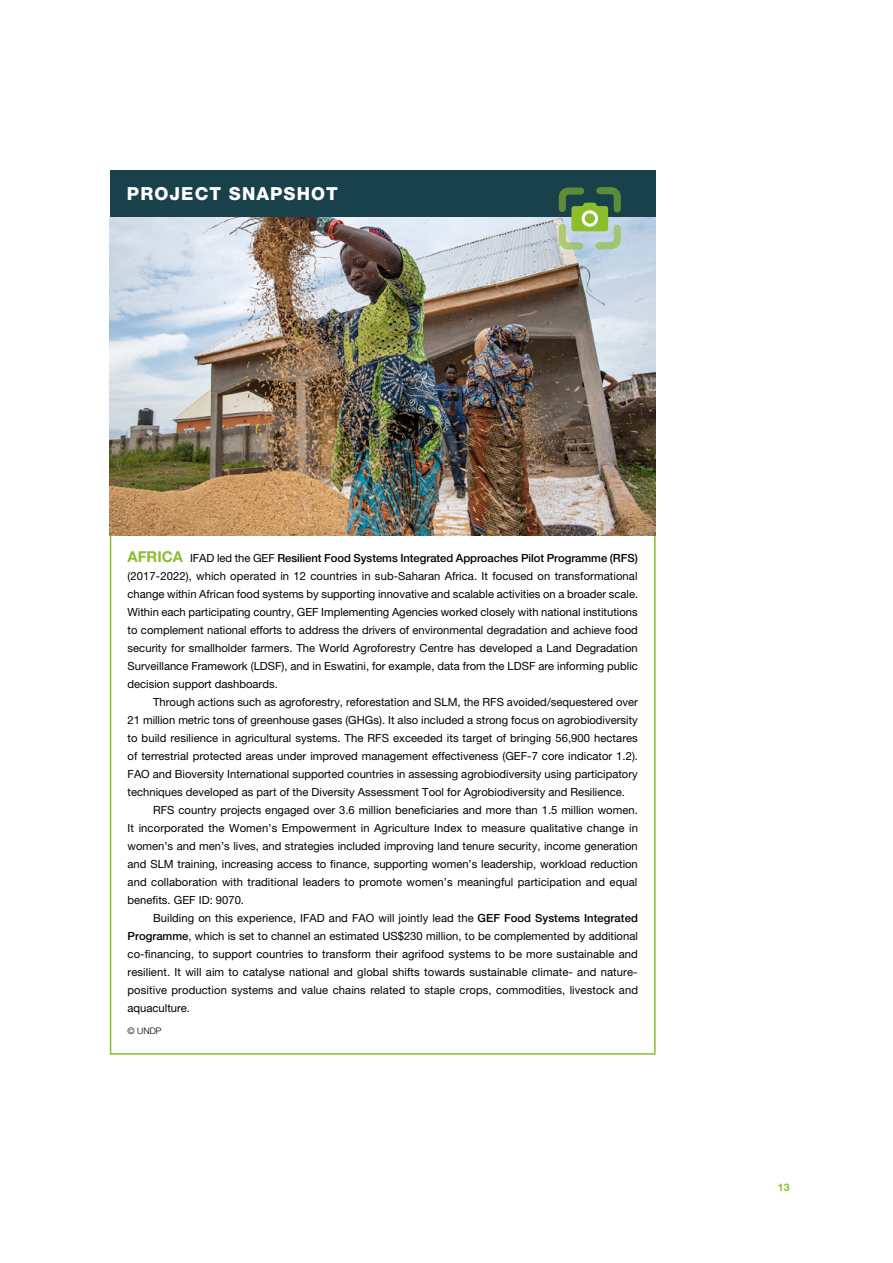
<style>
.page{position:relative;width:893px;height:1263px;background:#fff}
.page>*{position:absolute;margin:0;border:0;box-sizing:border-box;transform-origin:0 0}
.IFAD_body_copy_9_4_1{font:800 18px "Helvetica Neue LT Pro";letter-spacing:.06em;color:#fff}
.IFAD_Snapshot_body_c{font:11.25px/18px "Helvetica Neue LT Pro";color:#000;text-align:justify}
.t1{font:700 10.5px "Helvetica Neue LT Pro";color:#8bbe2d}
.IFAD_Snapshot_body_c-2{font:300 9px "Helvetica Neue LT Pro";color:#000}
.s1{font-weight:700;font-size:15px;color:#8bbe2d}
.s2{font-weight:500}
</style>
<div class="page">
<img style="left:110px;top:217px;width:546px;height:319px">
<div style="left:110px;top:170px;width:546px;height:47px;background:#18414c"></div>
<svg style="left:555px;top:187px;width:69px;height:64px"></svg>
<p class="IFAD_body_copy_9_4_1" style="left:127px;top:183px;width:212px">PROJECT SNAPSHOT</p>
<p class="IFAD_Snapshot_body_c" style="left:128px;top:549px;width:512px"><span class="s1">AFRICA</span> IFAD led the GEF <span class="s2">Resilient Food Systems Integrated Approaches Pilot Programme (RFS) </span>(2017-2022), which operated in 12 countries in sub-Saharan Africa. It focused on transformational change within African food systems by supporting innovative and scalable activities on a broader scale.<br>Within each participating country, GEF Implementing Agencies worked closely with national institutions to complement national efforts to address the drivers of environmental degradation and achieve food security for smallholder farmers. The World Agroforestry Centre has developed a Land Degradation Surveillance Framework (LDSF), and in Eswatini, for example, data from the LDSF are informing public decision support dashboards.</p>
<p class="IFAD_Snapshot_body_c" style="left:128px;top:693px;width:512px;text-indent:26px">Through actions such as agroforestry, reforestation and SLM, the RFS avoided/sequestered over 21 million metric tons of greenhouse gases (GHGs). It also included a strong focus on agrobiodiversity to build resilience in agricultural systems. The RFS exceeded its target of bringing 56,900 hectares of terrestrial protected areas under improved management effectiveness (GEF-7 core indicator 1.2).<br>FAO and Bioversity International supported countries in assessing agrobiodiversity using participatory techniques developed as part of the Diversity Assessment Tool for Agrobiodiversity and Resilience.</p>
<p class="IFAD_Snapshot_body_c" style="left:128px;top:801px;width:512px;text-indent:26px">RFS country projects engaged over 3.6 million beneficiaries and more than 1.5 million women.<br>It incorporated the Women’s Empowerment in Agriculture Index to measure qualitative change in women’s and men’s lives, and strategies included improving land tenure security, income generation and SLM training, increasing access to finance, supporting women’s leadership, workload reduction and collaboration with traditional leaders to promote women’s meaningful participation and equal benefits. GEF ID: 9070.</p>
<p class="IFAD_Snapshot_body_c" style="left:128px;top:909px;width:512px;text-indent:26px">Building on this experience, IFAD and FAO will jointly lead the <span class="s2">GEF Food Systems Integrated Programme</span>, which is set to channel an estimated US$230 million, to be complemented by additional co-financing, to support countries to transform their agrifood systems to be more sustainable and resilient. It will aim to catalyse national and global shifts towards sustainable climate- and nature&shy;positive production systems and value chains related to staple crops, commodities, livestock and aquaculture.</p>
<p class="IFAD_Snapshot_body_c-2" style="left:128px;top:1026px;width:36px">© UNDP</p>
<p class="t1" style="left:778px;top:1180px;width:13px">13</p>
</div>
